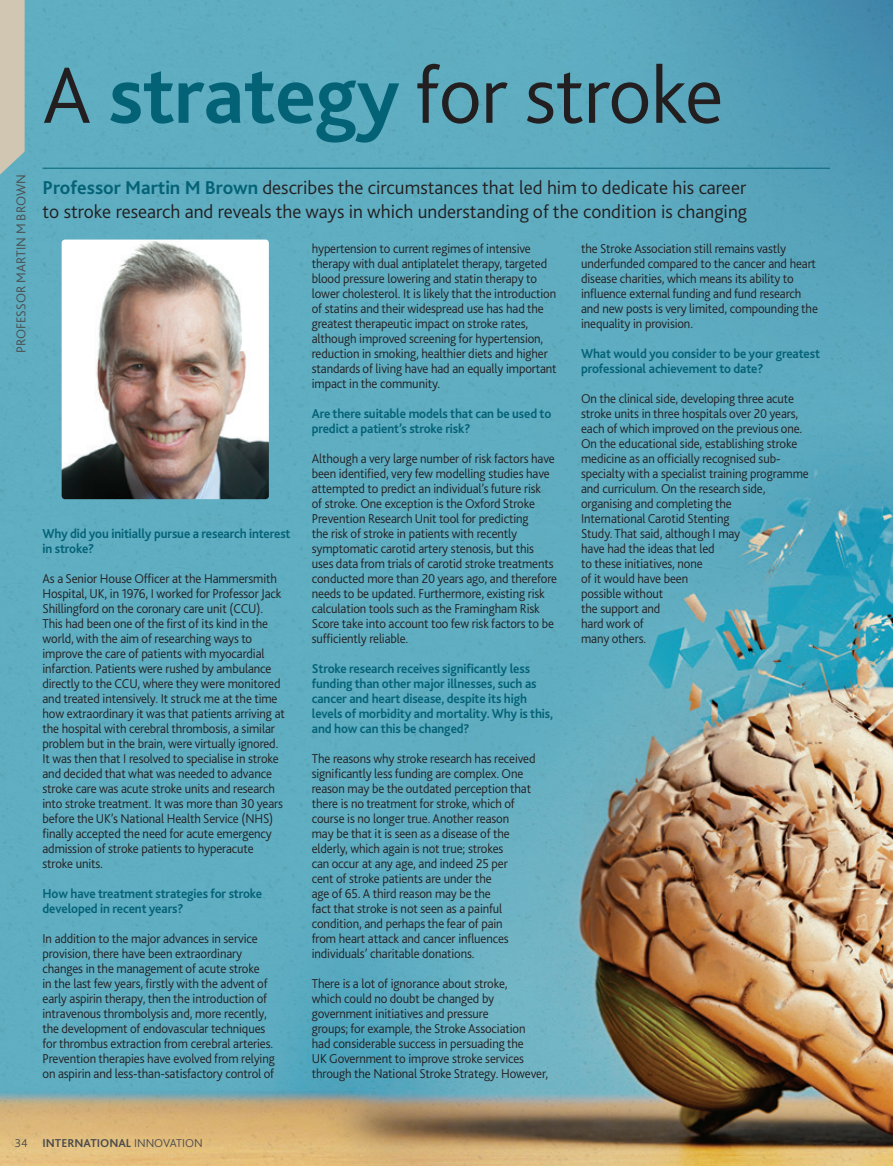
<style>
.page{position:relative;width:893px;height:1166px;background:#fff}
.page>*{position:absolute;margin:0;border:0;box-sizing:border-box;transform-origin:0 0}
.t1{font:300 83.25px "Bliss 2";letter-spacing:-.01em;color:#231f20}
.t2{font:300 19.5px/24px "Bliss 2";color:#231f20}
.t3{font:300 13.5px/15px "Bliss 2";letter-spacing:-.01em;color:#231f20;scale:.95 1}
.t4{font:700 13.5px/15px "Bliss 2";letter-spacing:-.01em;color:#046277;scale:.95 1}
.t5{font:300 13.5px "Bliss 2";color:#4b4c4d}
.t6{font:700 12px "Bliss 2";color:#4b4c4d}
.s1{font-weight:700;color:#046277}
.s2{font-weight:300}
</style>
<div class="page">
<img style="left:0;top:0;width:893px;height:1165px">
<img style="left:62px;top:239px;width:207px;height:260px">
<hr style="left:43px;top:168px;width:787px;height:1px;background:#046277">
<svg style="left:0;top:0;width:25px;height:174px;background:#c8c4b2"></svg>
<p class="t5" style="left:13px;top:353px;width:180px;rotate:-90deg">PROFESSOR MARTIN M BROWN</p>
<h1 class="t1" style="left:43px;top:43px;width:682px">A <span class="s1">strategy</span> for stroke</h1>
<h2 class="t2" style="left:43px;top:175px;width:706px"><span class="s1">Professor Martin M Brown</span> describes the circumstances that led him to dedicate his career to stroke research and reveals the ways in which understanding of the condition is changing</h2>
<p class="t4" style="left:43px;top:525px;width:263px">Why did you initially pursue a research interest in stroke?</p>
<p class="t3" style="left:43px;top:570px;width:257px">As a Senior House Officer at the Hammersmith Hospital, UK, in 1976, I worked for Professor Jack Shillingford on the coronary care unit (CCU).<br>This had been one of the first of its kind in the world, with the aim of researching ways to improve the care of patients with myocardial infarction. Patients were rushed by ambulance directly to the CCU, where they were monitored and treated intensively. It struck me at the time how extraordinary it was that patients arriving at the hospital with cerebral thrombosis, a similar problem but in the brain, were virtually ignored.<br>It was then that I resolved to specialise in stroke and decided that what was needed to advance stroke care was acute stroke units and research into stroke treatment. It was more than 30 years before the UK’s National Health Service (NHS) finally accepted the need for acute emergency admission of stroke patients to hyperacute stroke units.</p>
<p class="t4" style="left:43px;top:885px;width:233px">How have treatment strategies for stroke developed in recent years?</p>
<p class="t3" style="left:43px;top:930px;width:246px">In addition to the major advances in service provision, there have been extraordinary changes in the management of acute stroke<br>in the last few years, firstly with the advent of early aspirin therapy, then the introduction of intravenous thrombolysis and, more recently, the development of endovascular techniques for thrombus extraction from cerebral arteries.<br>Prevention therapies have evolved from relying on aspirin and less-than-satisfactory control of</p>
<p class="t3" style="left:312px;top:240px;width:259px">hypertension to current regimes of intensive therapy with dual antiplatelet therapy, targeted blood pressure lowering and statin therapy to lower cholesterol. It is likely that the introduction of statins and their widespread use has had the greatest therapeutic impact on stroke rates, although improved screening for hypertension, reduction in smoking, healthier diets and higher standards of living have had an equally important impact in the community.</p>
<p class="t4" style="left:312px;top:405px;width:254px">Are there suitable models that can be used to predict a patient’s stroke risk?</p>
<p class="t3" style="left:312px;top:450px;width:260px">Although a very large number of risk factors have been identified, very few modelling studies have attempted to predict an individual’s future risk<br>of stroke. One exception is the Oxford Stroke Prevention Research Unit tool for predicting<br>the risk of stroke in patients with recently symptomatic carotid artery stenosis, but this uses data from trials of carotid stroke treatments conducted more than 20 years ago, and therefore needs to be updated. Furthermore, existing risk calculation tools such as the Framingham Risk Score take into account too few risk factors to be sufficiently reliable.</p>
<p class="t4" style="left:312px;top:660px;width:255px">Stroke research receives significantly less funding than other major illnesses, such as cancer and heart disease, despite its high levels of morbidity and mortality. Why is this, and how can this be changed?</p>
<p class="t3" style="left:312px;top:750px;width:237px">The reasons why stroke research has received significantly less funding are complex. One reason may be the outdated perception that there is no treatment for stroke, which of course is no longer true. Another reason<br>may be that it is seen as a disease of the elderly, which again is not true; strokes<br>can occur at any age, and indeed 25 per<br>cent of stroke patients are under the<br>age of 65. A third reason may be the<br>fact that stroke is not seen as a painful condition, and perhaps the fear of pain<br>from heart attack and cancer influences individuals’ charitable donations.</p>
<p class="t3" style="left:312px;top:975px;width:251px">There is a lot of ignorance about stroke,<br>which could no doubt be changed by government initiatives and pressure<br>groups; for example, the Stroke Association<br>had considerable success in persuading the<br>UK Government to improve stroke services through the National Stroke Strategy. However,</p>
<p class="t3" style="left:581px;top:240px;width:251px">the Stroke Association still remains vastly underfunded compared to the cancer and heart disease charities, which means its ability to influence external funding and fund research and new posts is very limited, compounding the inequality in provision.</p>
<p class="t4" style="left:581px;top:345px;width:253px">What would you consider to be your greatest professional achievement to date?</p>
<p class="t3" style="left:581px;top:390px;width:241px">On the clinical side, developing three acute stroke units in three hospitals over 20 years, each of which improved on the previous one.<br>On the educational side, establishing stroke medicine as an officially recognised sub&shy;specialty with a specialist training programme and curriculum. On the research side, organising and completing the<br>International Carotid Stenting<br>Study. That said, although I may<br>have had the ideas that led<br>to these initiatives, none<br>of it would have been<br>possible without<br>the support and<br>hard work of<br>many others.</p>
<p class="t6" style="left:15px;top:1135px;width:189px"><span class="s2">34</span> INTERNATIONAL <span class="s2">INNOVATION</span></p>
</div>
